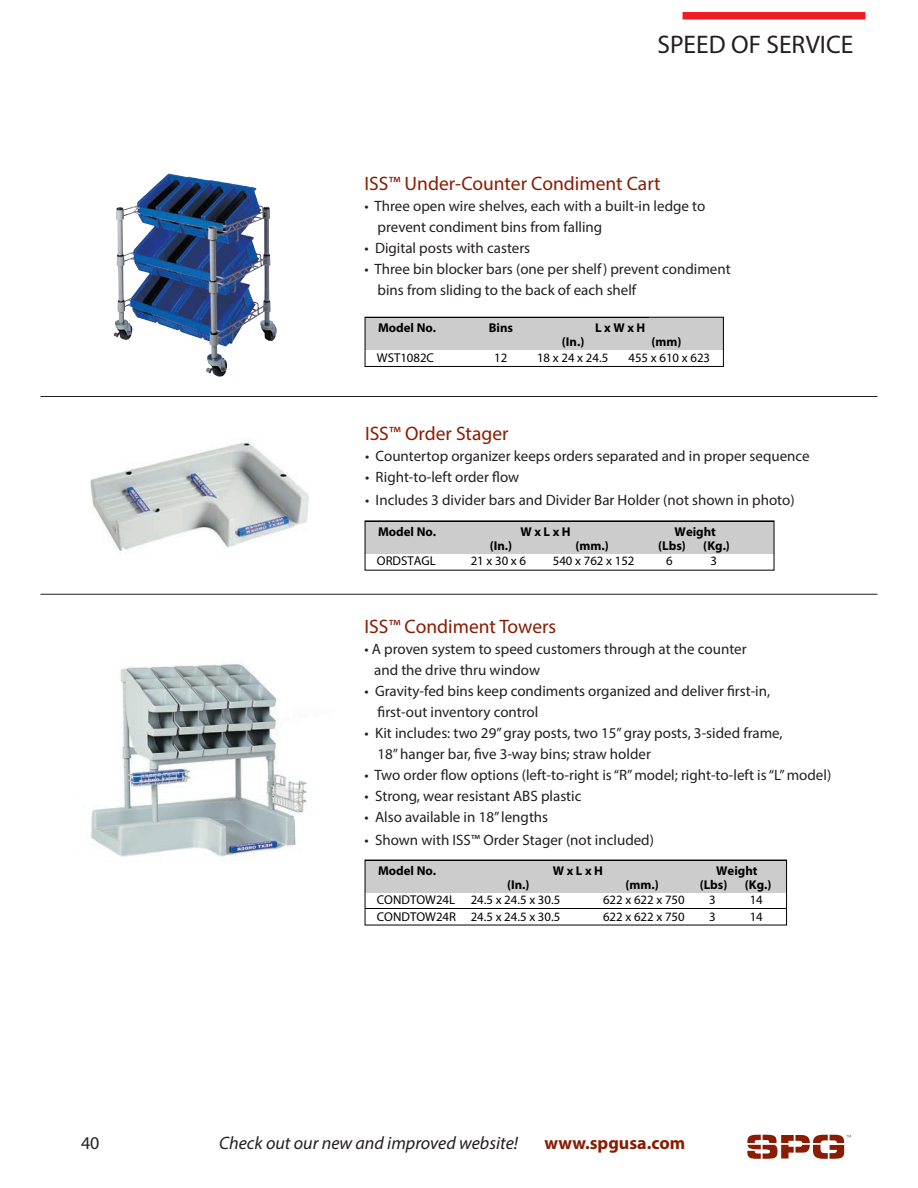
<style>
.page{position:relative;width:918px;height:1188px;background:#fff}
.page>*{position:absolute;margin:0;border:0;box-sizing:border-box;transform-origin:0 0}
.t1{font:25.5px "Myriad Pro";color:#231f20}
.t2{font:19.5px "Myriad Pro";color:#891c02}
.t3{font:italic 18px "Myriad Pro";color:#231f20}
.t4{font:700 18px "Myriad Pro";color:#891c02}
.t5{font:18px "Myriad Pro";color:#231f20}
.t6{font:15px/21px "Myriad Pro";color:#231f20}
.t7{font:12.75px "Myriad Pro";color:#000}
.t8{font:700 12.75px "Myriad Pro";color:#000}
</style>
<div class="page">
<div style="left:683px;top:12px;width:182px;height:8px;background:#ed1c24"></div>
<svg style="left:747px;top:1135px;width:104px;height:24px"></svg>
<img style="left:113px;top:173px;width:164px;height:204px">
<img style="left:90px;top:440px;width:219px;height:111px">
<img style="left:91px;top:664px;width:216px;height:193px">
<hr style="left:40px;top:396px;width:838px;height:1px;background:#231f20">
<hr style="left:40px;top:594px;width:838px;height:1px;background:#231f20">
<div style="left:365px;top:317px;width:358px;height:33px;background:#ccc"></div>
<div style="left:365px;top:317px;width:359px;height:50px;border:1px solid #000"></div>
<div style="left:365px;top:521px;width:409px;height:32px;background:#ccc"></div>
<div style="left:365px;top:521px;width:409px;height:50px;border:1px solid #000"></div>
<div style="left:365px;top:860px;width:422px;height:32px;background:#ccc"></div>
<div style="left:365px;top:860px;width:422px;height:65px;border:1px solid #000"></div>
<hr style="left:365px;top:908px;width:422px;height:1px;background:#000">
<p class="t1" style="left:657px;top:29px;width:197px">SPEED OF SERVICE</p>
<p class="t2" style="left:364px;top:172px;width:298px">ISS™ Under-Counter Condiment Cart</p>
<p class="t6" style="left:378px;top:195px;width:329px;text-indent:-13px">• Three open wire shelves, each with a built-in ledge to prevent condiment bins from falling</p>
<p class="t6" style="left:364px;top:237px;width:167px">• Digital posts with casters</p>
<p class="t6" style="left:378px;top:258px;width:355px;text-indent:-13px">• Three bin blocker bars (one per shelf) prevent condiment bins from sliding to the back of each shelf</p>
<p class="t8" style="left:378px;top:320px;width:60px">Model No.</p>
<p class="t8" style="left:489px;top:320px;width:26px">Bins</p>
<p class="t8" style="left:595px;top:320px;width:52px">L x W x H</p>
<p class="t8" style="left:562px;top:333px;width:24px">(In.)</p>
<p class="t8" style="left:652px;top:333px;width:32px">(mm)</p>
<p class="t7" style="left:377px;top:350px;width:59px">WST1082C</p>
<p class="t7" style="left:494px;top:350px;width:15px">12</p>
<p class="t7" style="left:537px;top:350px;width:73px">18 x 24 x 24.5</p>
<p class="t7" style="left:629px;top:350px;width:83px">455 x 610 x 623</p>
<p class="t2" style="left:365px;top:422px;width:145px">ISS™ Order Stager</p>
<p class="t6" style="left:365px;top:445px;width:446px">• Countertop organizer keeps orders separated and in proper sequence</p>
<p class="t6" style="left:365px;top:466px;width:156px">• Right-to-left order flow</p>
<p class="t6" style="left:365px;top:489px;width:431px">• Includes 3 divider bars and Divider Bar Holder (not shown in photo)</p>
<p class="t8" style="left:378px;top:523px;width:60px">Model No.</p>
<p class="t8" style="left:490px;top:537px;width:24px">(In.)</p>
<p class="t8" style="left:521px;top:523px;width:52px">W x L x H</p>
<p class="t8" style="left:675px;top:523px;width:43px">Weight</p>
<p class="t8" style="left:575px;top:537px;width:35px">(mm.)</p>
<p class="t8" style="left:658px;top:537px;width:29px">(Lbs)</p>
<p class="t8" style="left:703px;top:537px;width:28px">(Kg.)</p>
<p class="t7" style="left:377px;top:554px;width:60px">ORDSTAGL</p>
<p class="t7" style="left:471px;top:554px;width:57px">21 x 30 x 6</p>
<p class="t7" style="left:553px;top:554px;width:83px">540 x 762 x 152</p>
<p class="t7" style="left:666px;top:554px;width:8px">6</p>
<p class="t7" style="left:711px;top:554px;width:8px">3</p>
<p class="t2" style="left:364px;top:615px;width:193px">ISS™ Condiment Towers</p>
<p class="t6" style="left:374px;top:638px;width:374px;text-indent:-10px">• A proven system to speed customers through at the counter and the drive thru window</p>
<p class="t6" style="left:378px;top:680px;width:394px;text-indent:-13px">• Gravity-fed bins keep condiments organized and deliver first-in, first-out inventory control</p>
<p class="t6" style="left:378px;top:722px;width:407px;text-indent:-13px">• Kit includes: two 29” gray posts, two 15” gray posts, 3-sided frame,<br>18” hanger bar, five 3-way bins; straw holder</p>
<p class="t6" style="left:364px;top:764px;width:468px">• Two order flow options (left-to-right is “R” model; right-to-left is “L” model)</p>
<p class="t6" style="left:364px;top:785px;width:218px">• Strong, wear resistant ABS plastic</p>
<p class="t6" style="left:364px;top:806px;width:185px">• Also available in 18” lengths</p>
<p class="t6" style="left:364px;top:829px;width:291px">• Shown with ISS™ Order Stager (not included)</p>
<p class="t8" style="left:553px;top:863px;width:52px">W x L x H</p>
<p class="t8" style="left:716px;top:863px;width:43px">Weight</p>
<p class="t8" style="left:625px;top:876px;width:35px">(mm.)</p>
<p class="t8" style="left:700px;top:876px;width:29px">(Lbs)</p>
<p class="t8" style="left:745px;top:876px;width:28px">(Kg.)</p>
<p class="t7" style="left:377px;top:893px;width:185px">CONDTOW24L 24.5 x 24.5 x 30.5</p>
<p class="t7" style="left:603px;top:893px;width:83px">622 x 622 x 750</p>
<p class="t7" style="left:709px;top:893px;width:8px">3</p>
<p class="t7" style="left:750px;top:893px;width:15px">14</p>
<p class="t7" style="left:377px;top:910px;width:185px">CONDTOW24R 24.5 x 24.5 x 30.5</p>
<p class="t7" style="left:603px;top:910px;width:83px">622 x 622 x 750</p>
<p class="t7" style="left:709px;top:910px;width:8px">3</p>
<p class="t7" style="left:750px;top:910px;width:15px">14</p>
<p class="t8" style="left:378px;top:863px;width:60px">Model No.</p>
<p class="t8" style="left:507px;top:876px;width:24px">(In.)</p>
<p class="t5" style="left:81px;top:1132px;width:20px">40</p>
<p class="t3" style="left:219px;top:1132px;width:300px">Check out our new and improved website!</p>
<p class="t4" style="left:544px;top:1131px;width:142px">www.spgusa.com</p>
</div>
